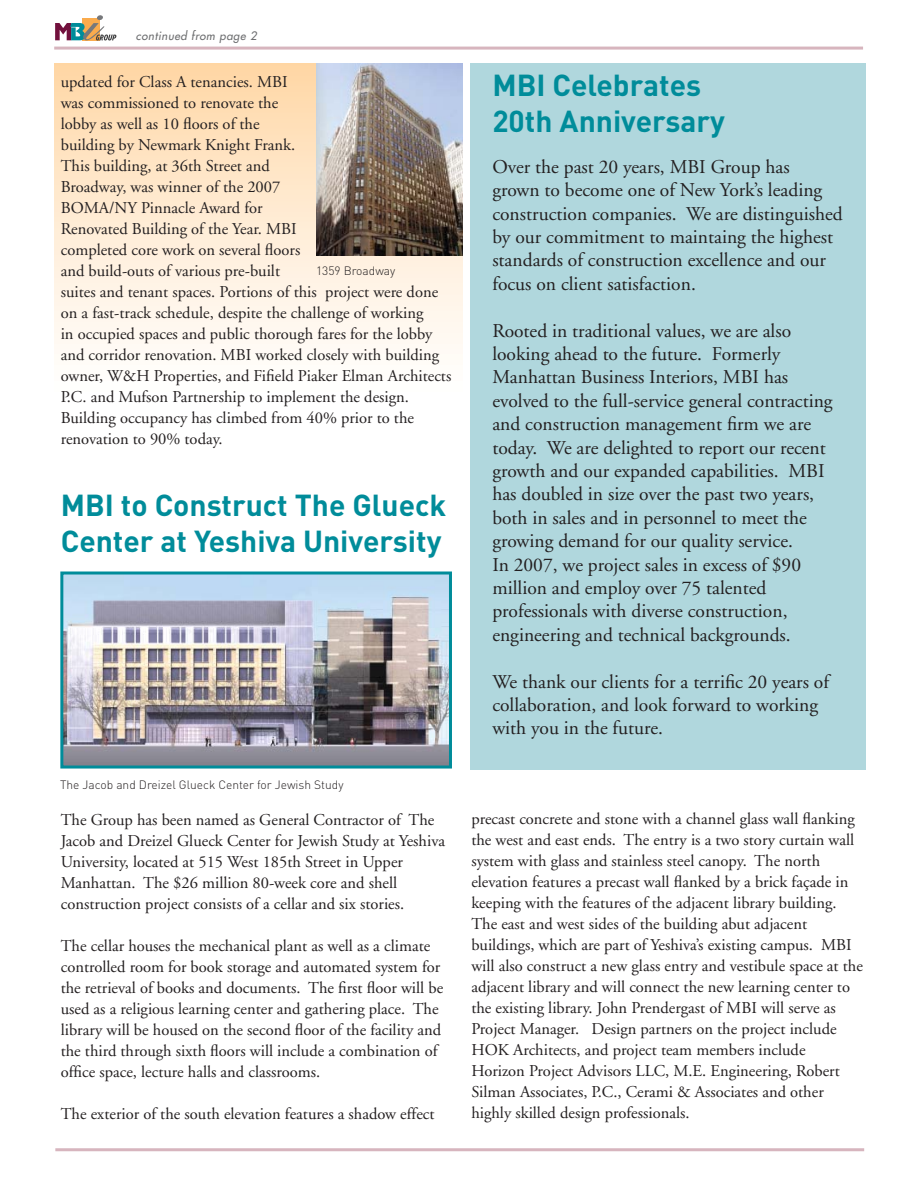
<style>
.page{position:relative;width:918px;height:1188px;background:#fff}
.page>*{position:absolute;margin:0;border:0;box-sizing:border-box;transform-origin:0 0}
.t1{font:700 30px/36px "DIN";color:#008c9a}
.t2{font:19.5px/23.4px "Adobe Garamond";color:#231f20}
.t3{font:16.5px/21px "Adobe Garamond";color:#231f20}
.t4{font:300 12px "DIN";color:#231f20}
.t5{font:italic 11.4px "Futura";letter-spacing:.05em;color:#6d6e70}
</style>
<div class="page">
<hr style="left:55px;top:1148px;width:809px;height:3px;background:#d7b5be">
<div style="left:54px;top:63px;width:408px;height:343px;background:linear-gradient(to bottom,#ffd8a8,#fff)"></div>
<img style="left:64px;top:576px;width:384px;height:189px">
<div style="left:60px;top:572px;width:392px;height:197px;border:3px solid #008c9a"></div>
<div style="left:470px;top:63px;width:396px;height:707px;background:#b0d7dd"></div>
<hr style="left:54px;top:47px;width:809px;height:3px;background:#d7b5be">
<svg style="left:55px;top:15px;width:61px;height:26px"></svg>
<img style="left:316px;top:63px;width:146px;height:193px">
<p class="t5" style="left:136px;top:30px;width:122px">continued from page 2</p>
<p class="t3" style="left:61px;top:73px;width:392px">updated for Class A tenancies. MBI<br>was commissioned to renovate the<br>lobby as well as 10 floors of the<br>building by Newmark Knight Frank.<br>This building, at 36th Street and<br>Broadway, was winner of the 2007<br>BOMA/NY Pinnacle Award for<br>Renovated Building of the Year. MBI<br>completed core work on several floors<br>and build-outs of various pre-built<br>suites and tenant spaces. Portions of this project were done on a fast-track schedule, despite the challenge of working<br>in occupied spaces and public thorough fares for the lobby and corridor renovation. MBI worked closely with building owner, W&amp;H Properties, and Fifield Piaker Elman Architects P.C. and Mufson Partnership to implement the design.<br>Building occupancy has climbed from 40% prior to the renovation to 90% today.</p>
<p class="t4" style="left:316px;top:267px;width:81px">1359 Broadway</p>
<h1 class="t1" style="left:61px;top:490px;width:387px">MBI to Construct The Glueck<br>Center at Yeshiva University</h1>
<p class="t4" style="left:60px;top:780px;width:285px">The Jacob and Dreizel Glueck Center for Jewish Study</p>
<p class="t3" style="left:61px;top:811px;width:386px">The Group has been named as General Contractor of The Jacob and Dreizel Glueck Center for Jewish Study at Yeshiva University, located at 515 West 185th Street in Upper Manhattan. The $26 million 80-week core and shell construction project consists of a cellar and six stories.</p>
<p class="t3" style="left:61px;top:937px;width:384px">The cellar houses the mechanical plant as well as a climate controlled room for book storage and automated system for the retrieval of books and documents. The first floor will be used as a religious learning center and gathering place. The library will be housed on the second floor of the facility and the third through sixth floors will include a combination of office space, lecture halls and classrooms.</p>
<p class="t3" style="left:61px;top:1105px;width:375px">The exterior of the south elevation features a shadow effect</p>
<h1 class="t1" style="left:492px;top:70px;width:234px">MBI Celebrates<br>20th Anniversary</h1>
<p class="t2" style="left:492px;top:157px;width:352px">Over the past 20 years, MBI Group has<br>grown to become one of New York’s leading construction companies. We are distinguished by our commitment to maintaing the highest standards of construction excellence and our focus on client satisfaction.</p>
<p class="t2" style="left:492px;top:320px;width:342px">Rooted in traditional values, we are also looking ahead to the future. Formerly Manhattan Business Interiors, MBI has evolved to the full-service general contracting and construction management firm we are today. We are delighted to report our recent growth and our expanded capabilities. MBI has doubled in size over the past two years, both in sales and in personnel to meet the growing demand for our quality service.<br>In 2007, we project sales in excess of $90 million and employ over 75 talented professionals with diverse construction, engineering and technical backgrounds.</p>
<p class="t2" style="left:492px;top:671px;width:338px">We thank our clients for a terrific 20 years of collaboration, and look forward to working with you in the future.</p>
<p class="t3" style="left:471px;top:810px;width:393px">precast concrete and stone with a channel glass wall flanking the west and east ends. The entry is a two story curtain wall system with glass and stainless steel canopy. The north elevation features a precast wall flanked by a brick façade in keeping with the features of the adjacent library building.<br>The east and west sides of the building abut adjacent buildings, which are part of Yeshiva’s existing campus. MBI will also construct a new glass entry and vestibule space at the adjacent library and will connect the new learning center to the existing library. John Prendergast of MBI will serve as Project Manager. Design partners on the project include HOK Architects, and project team members include Horizon Project Advisors LLC, M.E. Engineering, Robert Silman Associates, P.C., Cerami &amp; Associates and other highly skilled design professionals.</p>
</div>
